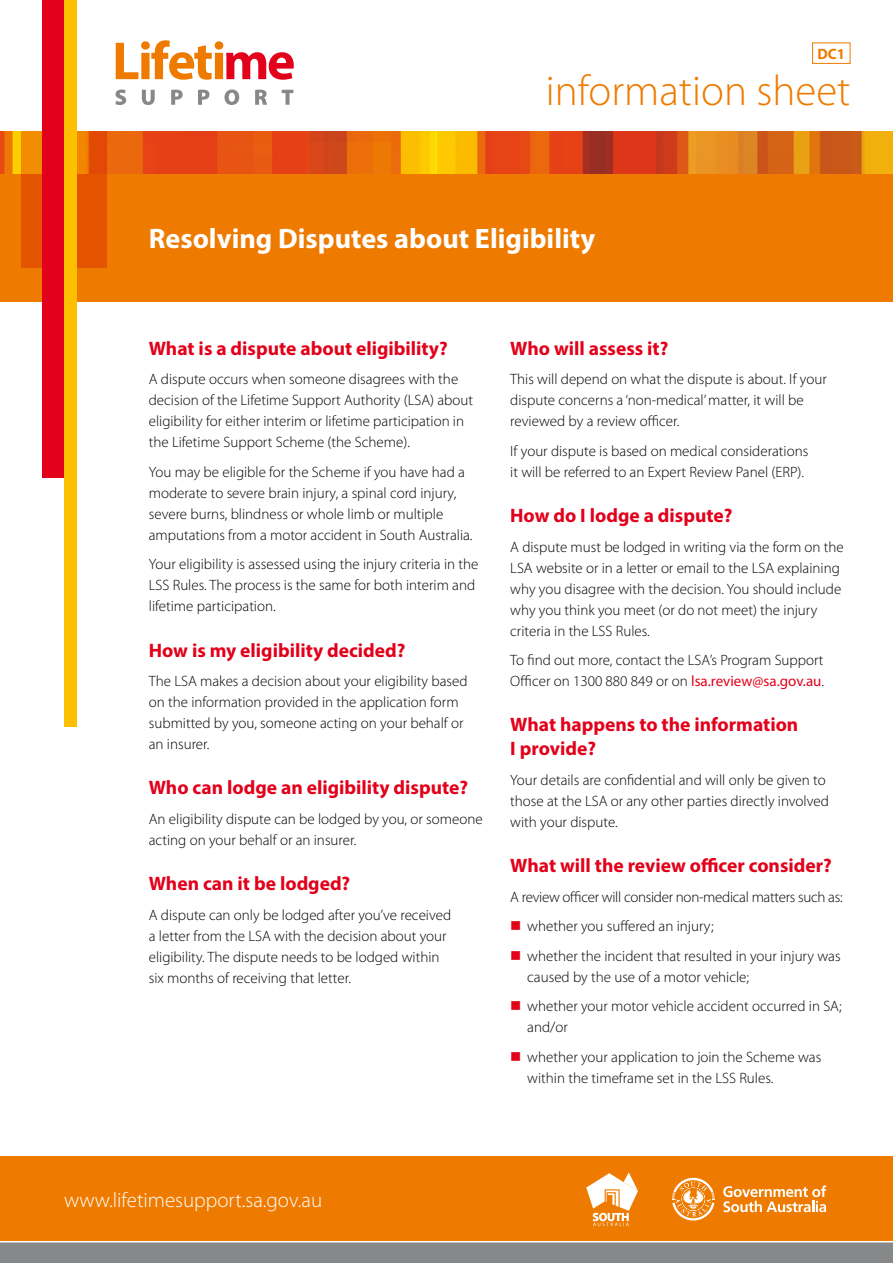
<style>
.page{position:relative;width:893px;height:1263px;background:#fff}
.page>*{position:absolute;margin:0;border:0;box-sizing:border-box;transform-origin:0 0}
.t1{font:300 42.9px "Myriad Pro";color:#ee7b00}
.t2{font:700 28.2px "Myriad Pro";color:#fff}
.t3{font:300 21px "Myriad Pro";color:#fff}
.t4{font:700 19.5px/24px "Myriad Pro";color:#e2001a}
.t5{font:300 15px/21px "Myriad Pro";color:#000}
.t6{font:700 15px "Myriad Pro";color:#ee7b00}
.s1{font-weight:400;color:#e2001a}
</style>
<div class="page">
<div style="left:0;top:174px;width:893px;height:128px;background:#ee7b00"></div>
<img style="left:0;top:131px;width:893px;height:43px">
<div style="left:0;top:1157px;width:893px;height:85px;background:#ee7b00"></div>
<svg style="left:0;top:1241px;width:893px;height:22px;background:#8f9091"></svg>
<svg style="left:21px;top:131px;width:85px;height:137px;background:#e65b01"></svg>
<svg style="left:116px;top:40px;width:178px;height:40px"></svg>
<svg style="left:115px;top:89px;width:178px;height:16px"></svg>
<div style="left:64px;top:0;width:13px;height:727px;background:#fcc000"></div>
<div style="left:43px;top:0;width:21px;height:478px;background:#e2001a"></div>
<svg style="left:723px;top:1185px;width:103px;height:27px"></svg>
<svg style="left:672px;top:1178px;width:43px;height:42px"></svg>
<svg style="left:586px;top:1172px;width:52px;height:54px"></svg>
<div style="left:812px;top:43px;width:38px;height:21px;border:1px solid #ee7b00"></div>
<p class="t6" style="left:817px;top:44px;width:29px">DC1</p>
<h1 class="t1" style="left:546px;top:65px;width:306px">information sheet</h1>
<h2 class="t2" style="left:149px;top:220px;width:448px">Resolving Disputes about Eligibility</h2>
<h3 class="t4" style="left:149px;top:336px;width:300px">What is a dispute about eligibility?</h3>
<p class="t5" style="left:149px;top:369px;width:326px">A dispute occurs when someone disagrees with the decision of the Lifetime Support Authority (LSA) about eligibility for either interim or lifetime participation in the Lifetime Support Scheme (the Scheme).</p>
<p class="t5" style="left:149px;top:461px;width:325px">You may be eligible for the Scheme if you have had a moderate to severe brain injury, a spinal cord injury, severe burns, blindness or whole limb or multiple amputations from a motor accident in South Australia.</p>
<p class="t5" style="left:149px;top:554px;width:331px">Your eligibility is assessed using the injury criteria in the<br>LSS Rules. The process is the same for both interim and lifetime participation.</p>
<h3 class="t4" style="left:149px;top:637px;width:258px">How is my eligibility decided?</h3>
<p class="t5" style="left:149px;top:670px;width:320px">The LSA makes a decision about your eligibility based on the information provided in the application form submitted by you, someone acting on your behalf or an insurer.</p>
<h3 class="t4" style="left:149px;top:775px;width:321px">Who can lodge an eligibility dispute?</h3>
<p class="t5" style="left:149px;top:808px;width:335px">An eligibility dispute can be lodged by you, or someone acting on your behalf or an insurer.</p>
<h3 class="t4" style="left:149px;top:871px;width:203px">When can it be lodged?</h3>
<p class="t5" style="left:149px;top:904px;width:304px">A dispute can only be lodged after you’ve received a letter from the LSA with the decision about your eligibility. The dispute needs to be lodged within six months of receiving that letter.</p>
<h3 class="t4" style="left:510px;top:336px;width:160px">Who will assess it?</h3>
<p class="t5" style="left:510px;top:369px;width:318px">This will depend on what the dispute is about. If your dispute concerns a ‘non-medical’ matter, it will be reviewed by a review officer.</p>
<p class="t5" style="left:510px;top:440px;width:300px">If your dispute is based on medical considerations it will be referred to an Expert Review Panel (ERP).</p>
<h3 class="t4" style="left:510px;top:503px;width:224px">How do I lodge a dispute?</h3>
<p class="t5" style="left:510px;top:536px;width:335px">A dispute must be lodged in writing via the form on the LSA website or in a letter or email to the LSA explaining why you disagree with the decision. You should include why you think you meet (or do not meet) the injury criteria in the LSS Rules.</p>
<p class="t5" style="left:510px;top:649px;width:315px">To find out more, contact the LSA’s Program Support<br>Officer on 1300 880 849 or on <span class="s1">lsa.review@sa.gov.au</span>.</p>
<h3 class="t4" style="left:510px;top:712px;width:290px">What happens to the information<br>I provide?</h3>
<p class="t5" style="left:510px;top:769px;width:320px">Your details are confidential and will only be given to those at the LSA or any other parties directly involved with your dispute.</p>
<h3 class="t4" style="left:510px;top:853px;width:323px">What will the review officer consider?</h3>
<p class="t5" style="left:527px;top:882px;width:317px;line-height:29.5px;text-indent:-17px">A review officer will consider non-medical matters such as: whether you suffered an injury;<br>whether the incident that resulted in your injury was</p>
<p class="t5" style="left:527px;top:962px;width:316px;line-height:29.5px">caused by the use of a motor vehicle;<br>whether your motor vehicle accident occurred in SA;</p>
<p class="t5" style="left:527px;top:1012px;width:296px;line-height:29.5px">and/or<br>whether your application to join the Scheme was</p>
<p class="t5" style="left:527px;top:1067px;width:248px">within the timeframe set in the LSS Rules.</p>
<h3 class="t3" style="left:64px;top:1187px;width:260px">www.lifetimesupport.sa.gov.au</h3>
</div>
